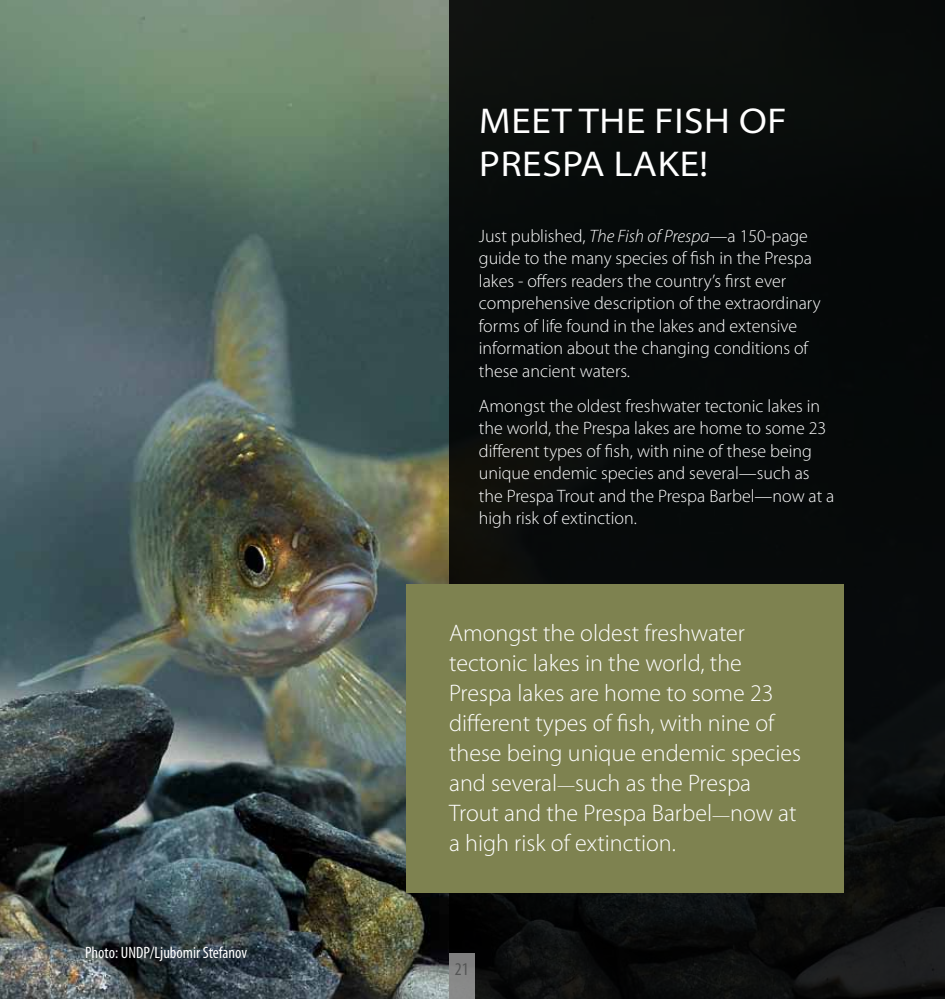
<style>
.page{position:relative;width:945px;height:999px;background:#fff}
.page>*{position:absolute;margin:0;border:0;box-sizing:border-box;transform-origin:0 0}
.t1{font:semi-expanded 36px "Myriad Pro";color:#fff}
.t2{font:300 24px/30px "Myriad Pro";color:#fff}
.t3{font:300 18px/22.5px "Myriad Pro";color:#fff}
.t4{font:condensed 18px "Myriad Pro";color:#545555}
.t5{font:condensed 16.5px "Myriad Pro";color:#fff}
.s1{font-style:italic}
.s2{font-size:18px}
</style>
<div class="page">
<img style="left:0;top:0;width:449px;height:999px">
<div style="left:449px;top:0;width:496px;height:999px;background:#070a0a"></div>
<div style="left:407px;top:585px;width:437px;height:308px;background:#7e8250"></div>
<div style="left:449px;top:953px;width:26px;height:46px;background:#878888"></div>
<p class="t5" style="left:85px;top:943px;width:164px">Photo: UNDP/Ljubomir Stefanov</p>
<h1 class="t1" style="left:479px;top:101px;width:53px">MEET</h1>
<h1 class="t1" style="left:579px;top:101px;width:23px">THE</h1>
<h1 class="t1" style="left:654px;top:101px;width:38px">FISH</h1>
<h1 class="t1" style="left:739px;top:101px;width:24px">OF</h1>
<h1 class="t1" style="left:479px;top:144px;width:43px">PRESPA</h1>
<h1 class="t1" style="left:614px;top:144px;width:22px">LAKE</h1>
<h1 class="t1" style="left:699px;top:144px;width:10px">!</h1>
<p class="t3" style="left:479px;top:225px;width:343px">Just published, <span class="s1">The Fish of Prespa</span>—a 150-page guide to the many species of fish in the Prespa lakes - offers readers the country’s first ever comprehensive description of the extraordinary forms of life found in the lakes and extensive information about the changing conditions of these ancient waters.</p>
<p class="t3" style="left:479px;top:395px;width:357px">Amongst the oldest freshwater tectonic lakes in the world, the Prespa lakes are home to some 23 different types of fish, with nine of these being unique endemic species and several—such as the Prespa Trout and the Prespa Barbel—now at a high risk of extinction.</p>
<p class="t2" style="left:449px;top:618px;width:354px">Amongst the oldest freshwater tectonic lakes in the world, the<br>Prespa lakes are home to some 23 different types of fish, with nine of these being unique endemic species and several<span class="s2">—</span>such as the Prespa<br>Trout and the Prespa Barbel<span class="s2">—</span>now at a high risk of extinction.</p>
<p class="t4" style="left:455px;top:959px;width:15px">21</p>
</div>
